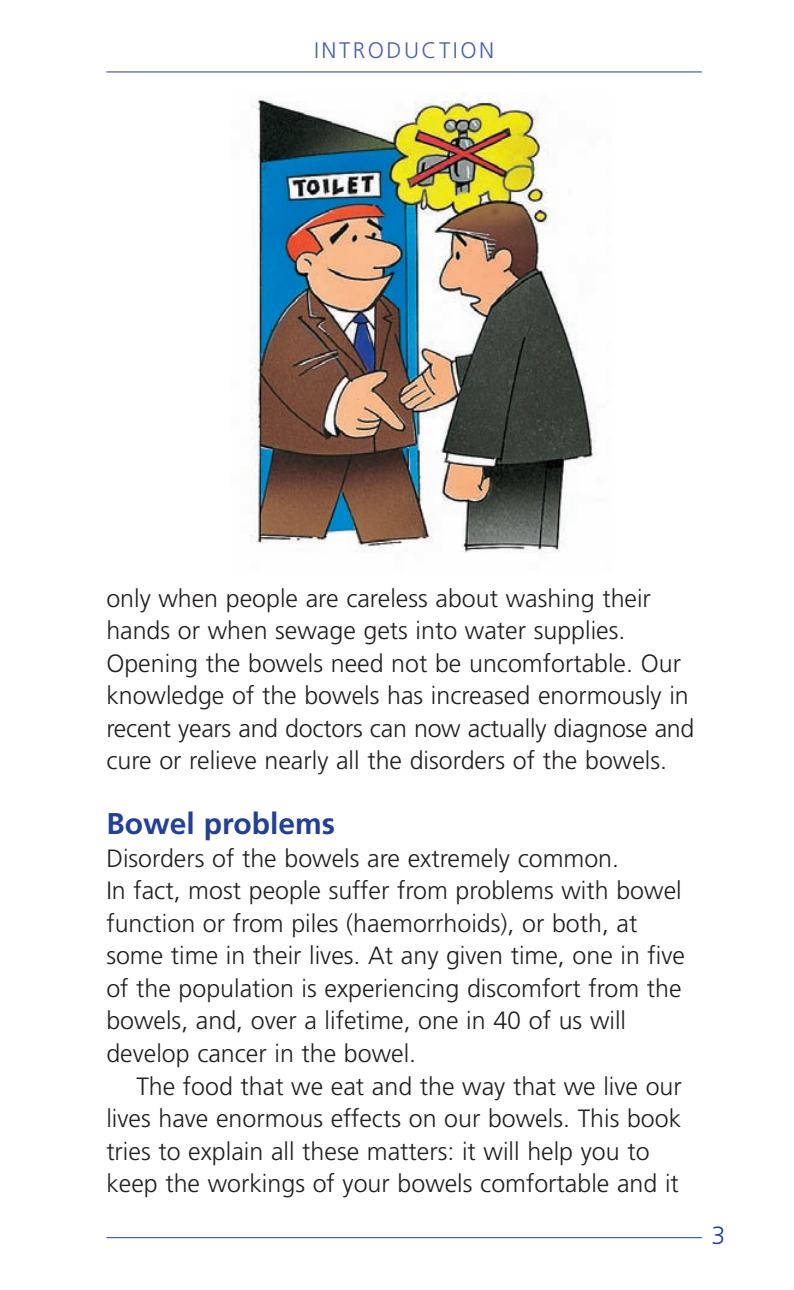
<style>
.page{position:relative;width:794px;height:1290px;background:#fff}
.page>*{position:absolute;margin:0;border:0;box-sizing:border-box;transform-origin:0 0}
.t1{font:700 30px "Frutiger";color:#223f99}
.t2{font:300 25px/32.5px "Frutiger";color:#231f20}
.t3{font:300 25px "Frutiger";color:#223f99}
.t4{font:300 22.5px "Frutiger";letter-spacing:.11em;color:#4d5fab}
</style>
<div class="page">
<hr style="left:106px;top:72px;width:596px;height:1px;background:#223f99">
<hr style="left:106px;top:1237px;width:596px;height:1px;background:#223f99">
<img style="left:250px;top:92px;width:346px;height:461px">
<p class="t4" style="left:314px;top:41px;width:181px">INTRODUCTION</p>
<p class="t2" style="left:106px;top:584px;width:589px">only when people are careless about washing their hands or when sewage gets into water supplies.<br>Opening the bowels need not be uncomfortable. Our knowledge of the bowels has increased enormously in recent years and doctors can now actually diagnose and cure or relieve nearly all the disorders of the bowels.</p>
<p class="t1" style="left:106px;top:812px;width:230px">Bowel problems</p>
<p class="t2" style="left:106px;top:844px;width:580px">Disorders of the bowels are extremely common.<br>In fact, most people suffer from problems with bowel function or from piles (haemorrhoids), or both, at some time in their lives. At any given time, one in five of the population is experiencing discomfort from the bowels, and, over a lifetime, one in 40 of us will develop cancer in the bowel.</p>
<p class="t2" style="left:106px;top:1071px;width:577px;text-indent:30px">The food that we eat and the way that we live our lives have enormous effects on our bowels. This book tries to explain all these matters: it will help you to keep the workings of your bowels comfortable and it</p>
<p class="t3" style="left:711px;top:1225px;width:15px">3</p>
</div>
